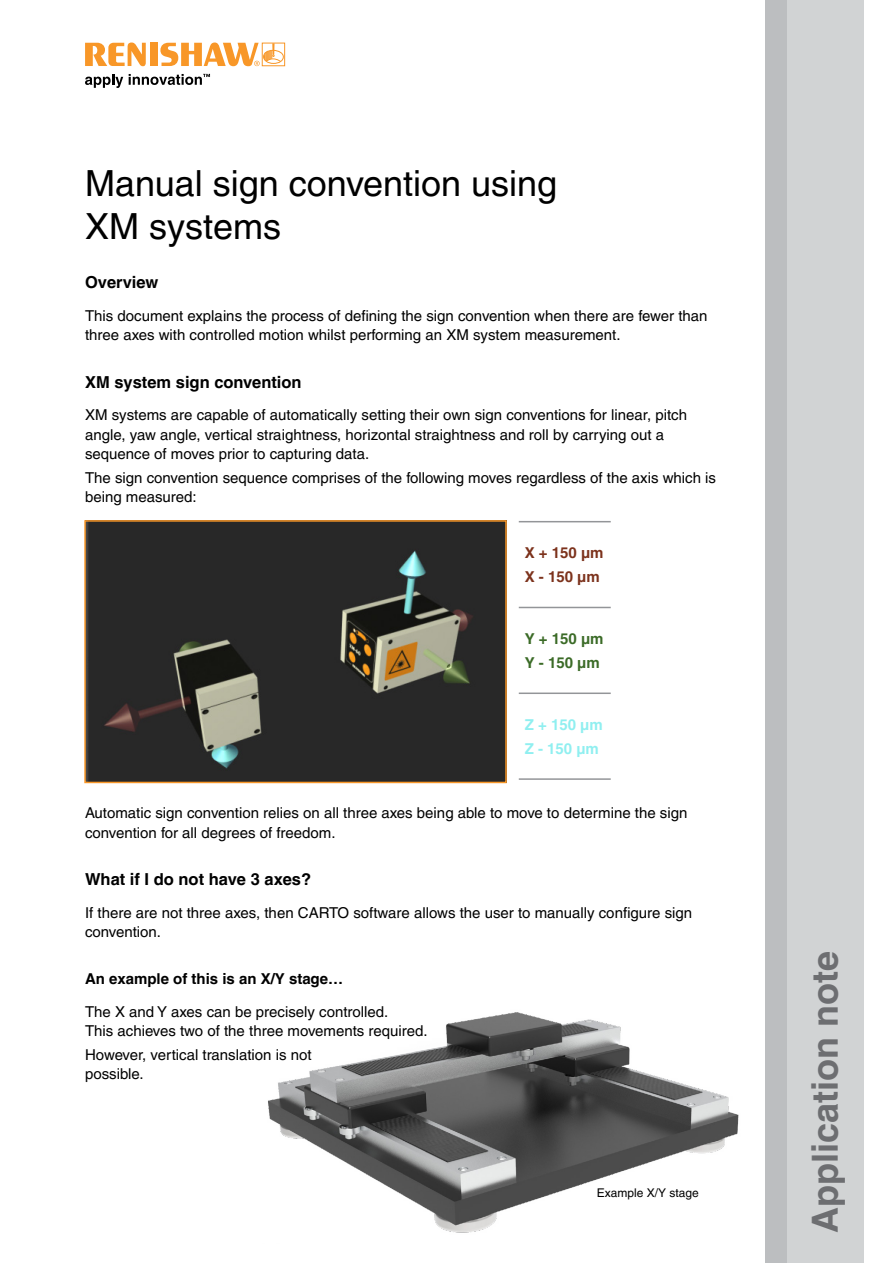
<style>
.page{position:relative;width:893px;height:1263px;background:#fff}
.page>*{position:absolute;margin:0;border:0;box-sizing:border-box;transform-origin:0 0}
.t1{font:36px/43.2px "Helvetica LT Pro";color:#000}
.t2{font:700 36px "Helvetica LT Pro";color:#6d6e71}
.t3{font:700 16.5px "Helvetica LT Pro";color:#000}
.t4{font:15px/19.5px "Helvetica LT Pro";color:#000}
.t5{font:700 15px "Helvetica LT Pro";color:#000}
.t6{font:700 15px/24px "Helvetica LT Pro";color:#7c321c}
.t7{font:700 15px/24px "Helvetica LT Pro";color:#3b6b27}
.t8{font:700 15px/24px "Helvetica LT Pro";color:#90eff0}
.t9{font:12px "Helvetica LT Pro";color:#000}
</style>
<div class="page">
<svg style="left:85px;top:43px;width:61px;height:23px"></svg>
<div style="left:150px;top:43px;width:8px;height:23px;background:#f89728"></div>
<svg style="left:85px;top:74px;width:38px;height:14px"></svg>
<div style="left:262px;top:43px;width:23px;height:23px;border:1px solid #f89728"></div>
<div style="left:263px;top:50px;width:21px;height:14px;border:1px solid #f89728;border-radius:50%"></div>
<svg style="left:160px;top:43px;width:121px;height:23px"></svg>
<svg style="left:129px;top:74px;width:81px;height:11px"></svg>
<div style="left:779px;top:0;width:84px;height:1263px;background:#d1d3d4"></div>
<div style="left:765px;top:0;width:22px;height:1263px;background:#bcbec0"></div>
<img style="left:268px;top:1012px;width:471px;height:221px">
<img style="left:87px;top:523px;width:417px;height:257px">
<div style="left:84px;top:520px;width:423px;height:263px;border:2px solid #f89728"></div>
<hr style="left:519px;top:521px;width:92px;height:1px;background:#939598">
<hr style="left:519px;top:607px;width:92px;height:1px;background:#939598">
<hr style="left:519px;top:692px;width:92px;height:2px;background:#939598">
<hr style="left:519px;top:778px;width:92px;height:2px;background:#939598">
<h1 class="t1" style="left:85px;top:162px;width:474px">Manual sign convention using<br>XM systems</h1>
<p class="t3" style="left:85px;top:272px;width:75px">Overview</p>
<p class="t4" style="left:85px;top:305px;width:624px">This document explains the process of defining the sign convention when there are fewer than three axes with controlled motion whilst performing an XM system measurement.</p>
<p class="t3" style="left:85px;top:372px;width:218px">XM system sign convention</p>
<p class="t4" style="left:85px;top:405px;width:604px">XM systems are capable of automatically setting their own sign conventions for linear, pitch angle, yaw angle, vertical straightness, horizontal straightness and roll by carrying out a sequence of moves prior to capturing data.</p>
<p class="t4" style="left:85px;top:468px;width:633px">The sign convention sequence comprises of the following moves regardless of the axis which is being measured:</p>
<p class="t6" style="left:525px;top:541px;width:80px">X + 150 µm<br>X - 150 µm</p>
<p class="t7" style="left:525px;top:626px;width:80px">Y + 150 µm<br>Y - 150 µm</p>
<p class="t8" style="left:525px;top:712px;width:79px">Z + 150 µm<br>Z - 150 µm</p>
<p class="t4" style="left:85px;top:803px;width:604px">Automatic sign convention relies on all three axes being able to move to determine the sign convention for all degrees of freedom.</p>
<p class="t3" style="left:85px;top:869px;width:228px">What if I do not have 3 axes?</p>
<p class="t4" style="left:85px;top:902px;width:609px">If there are not three axes, then CARTO software allows the user to manually configure sign convention.</p>
<p class="t5" style="left:85px;top:970px;width:260px">An example of this is an X/Y stage…</p>
<p class="t4" style="left:85px;top:1001px;width:344px">The X and Y axes can be precisely controlled.<br>This achieves two of the three movements required.</p>
<p class="t4" style="left:85px;top:1045px;width:228px">However, vertical translation is not possible.</p>
<p class="t9" style="left:597px;top:1186px;width:104px">Example X/Y stage</p>
<h1 class="t2" style="left:803px;top:1233px;width:284px;rotate:-90deg">Application note</h1>
</div>
